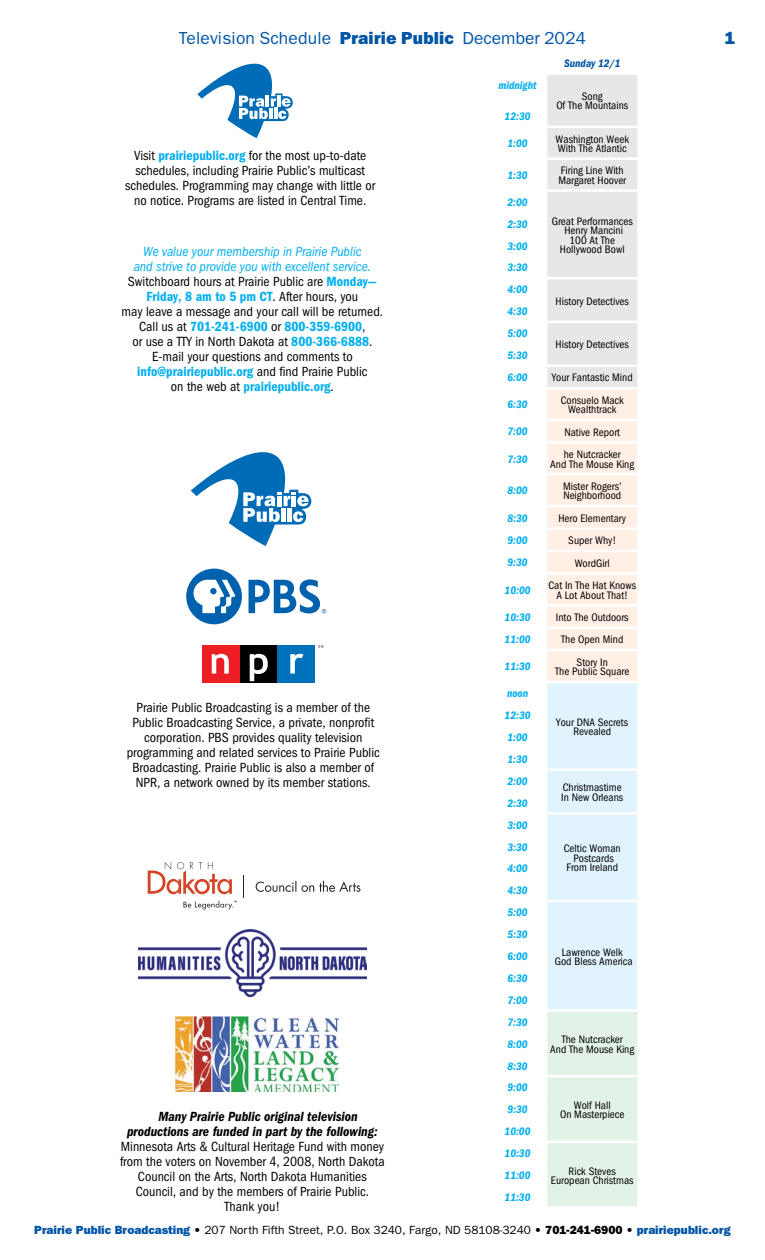
<style>
.page{position:relative;width:765px;height:1260px;background:#fff}
.page>*{position:absolute;margin:0;border:0;box-sizing:border-box;transform-origin:0 0}
.t1{font:17.5px "Franklin Gothic";letter-spacing:.01em;color:#0054a6}
.t2{font:800 17.5px "Franklin Gothic";color:#0054a6}
.t3{font:13.75px/15px "Franklin Gothic Cnd";color:#000;text-align:center}
.t4{font:italic 700 13.75px/15px "Franklin Gothic Cnd";color:#000}
.t5{font:11.88px "Franklin Gothic";color:#000}
.t6{font:11.25px/9.4px "Franklin Gothic Cnd";color:#000;text-align:center}
.t7{font:italic 700 11.25px/21.9px "Franklin Gothic Cnd";color:#00aeef}
.t8{font:italic 700 11.25px "Franklin Gothic Cnd";color:#0054a6}
.s1{font-weight:800}
.s2{font-weight:700;color:#00aeef}
.s3{font-style:italic;color:#00aeef}
.s4{font-weight:800;color:#0054a6}
</style>
<div class="page">
<img style="left:175px;top:1017px;width:163px;height:74px">
<svg style="left:243px;top:875px;width:1px;height:23px"></svg>
<svg style="left:256px;top:881px;width:104px;height:11px"></svg>
<svg style="left:148px;top:862px;width:84px;height:32px"></svg>
<svg style="left:183px;top:901px;width:54px;height:9px"></svg>
<svg style="left:191px;top:452px;width:120px;height:94px"></svg>
<div style="left:186px;top:569px;width:56px;height:55px;background:#0061af;border-radius:50%"></div>
<svg style="left:193px;top:580px;width:42px;height:33px"></svg>
<svg style="left:249px;top:579px;width:77px;height:34px"></svg>
<svg style="left:318px;top:645px;width:5px;height:3px"></svg>
<div style="left:202px;top:645px;width:38px;height:38px;background:#ed1d24"></div>
<div style="left:240px;top:645px;width:38px;height:38px;background:#000"></div>
<div style="left:278px;top:645px;width:37px;height:38px;background:#0072bc"></div>
<svg style="left:212px;top:654px;width:17px;height:20px"></svg>
<svg style="left:250px;top:654px;width:18px;height:27px"></svg>
<svg style="left:290px;top:654px;width:13px;height:20px"></svg>
<img style="left:138px;top:929px;width:229px;height:67px">
<svg style="left:197px;top:63px;width:96px;height:75px"></svg>
<svg style="left:547px;top:75px;width:91px;height:1131px;background:#ebefee"></svg>
<hr style="left:637px;top:1186px;width:3px;height:20px;background:#fff">
<p class="t1" style="left:179px;top:28px;width:409px">Television Schedule <span class="s1">Prairie Public</span> December 2024</p>
<p class="t3" style="left:125px;top:148px;width:252px">Visit <span class="s2">prairiepublic.org</span> for the most up-to-date schedules, including Prairie Public’s multicast schedules. Programming may change with little or no notice. Programs are listed in Central Time.</p>
<p class="t3" style="left:122px;top:244px;width:263px"><span class="s3">We value your membership in Prairie Public<br>and strive to provide you with excellent service.<br></span>Switchboard hours at Prairie Public are <span class="s2">Monday— Friday, 8 am to 5 pm CT</span>. After hours, you<br>may leave a message and your call will be returned.<br>Call us at <span class="s2">701-241-6900</span> or <span class="s2">800-359-6900</span>,<br>or use a TTY in North Dakota at <span class="s2">800-366-6888</span>.<br>E-mail your questions and comments to <span class="s2">info@prairiepublic.org</span> and find Prairie Public<br>on the web at <span class="s2">prairiepublic.org</span>.</p>
<p class="t3" style="left:127px;top:700px;width:255px">Prairie Public Broadcasting is a member of the Public Broadcasting Service, a private, nonprofit corporation. PBS provides quality television programming and related services to Prairie Public Broadcasting. Prairie Public is also a member of NPR, a network owned by its member stations.</p>
<p class="t4" style="left:127px;top:1109px;width:252px;text-indent:31px">Many Prairie Public original television productions are funded in part by the following:</p>
<p class="t3" style="left:120px;top:1139px;width:266px">Minnesota Arts &amp; Cultural Heritage Fund with money from the voters on November 4, 2008, North Dakota Council on the Arts, North Dakota Humanities Council, and by the members of Prairie Public.<br>Thank you!</p>
<p class="t7" style="left:499px;top:74px;width:39px">midnight</p>
<p class="t8" style="left:564px;top:57px;width:58px">Sunday 12/1</p>
<p class="t6" style="left:556px;top:92px;width:73px">Song<br>Of The Mountains</p>
<p class="t7" style="left:505px;top:106px;width:27px">12:30</p>
<p class="t7" style="left:508px;top:132px;width:22px">1:00</p>
<p class="t6" style="left:556px;top:134px;width:75px;text-align:left">Washington Week<br>With The Atlantic</p>
<p class="t7" style="left:508px;top:164px;width:22px">1:30</p>
<p class="t6" style="left:558px;top:166px;width:69px;text-align:left">Firing Line With<br>Margaret Hoover</p>
<p class="t7" style="left:508px;top:191px;width:22px">2:00</p>
<p class="t6" style="left:552px;top:216px;width:83px">Great Performances<br>Henry Mancini<br>100 At The<br>Hollywood Bowl</p>
<p class="t7" style="left:508px;top:213px;width:22px;text-align:justify">2:30<br>3:00<br>3:30<br>4:00</p>
<p class="t7" style="left:508px;top:301px;width:22px">4:30<br>5:00</p>
<p class="t7" style="left:508px;top:344px;width:22px">5:30<br>6:00</p>
<p class="t6" style="left:556px;top:296px;width:75px">History Detectives</p>
<p class="t6" style="left:556px;top:340px;width:75px">History Detectives</p>
<p class="t6" style="left:552px;top:373px;width:82px">Your Fantastic Mind</p>
<p class="t7" style="left:508px;top:394px;width:22px">6:30</p>
<p class="t6" style="left:561px;top:395px;width:64px">Consuelo Mack<br>Wealthtrack</p>
<p class="t7" style="left:508px;top:421px;width:22px">7:00</p>
<p class="t6" style="left:564px;top:427px;width:57px">Native Report</p>
<p class="t7" style="left:508px;top:448px;width:22px">7:30</p>
<p class="t6" style="left:550px;top:450px;width:85px">he Nutcracker<br>And The Mouse King</p>
<p class="t7" style="left:508px;top:480px;width:22px">8:00</p>
<p class="t6" style="left:563px;top:481px;width:60px;text-align:left">Mister Rogers’<br>Neighborhood</p>
<p class="t7" style="left:508px;top:507px;width:22px">8:30</p>
<p class="t6" style="left:559px;top:513px;width:69px">Hero Elementary</p>
<p class="t7" style="left:508px;top:529px;width:22px">9:00</p>
<p class="t6" style="left:568px;top:536px;width:50px">Super Why!</p>
<p class="t7" style="left:508px;top:552px;width:22px">9:30</p>
<p class="t6" style="left:575px;top:558px;width:37px">WordGirl</p>
<p class="t7" style="left:505px;top:579px;width:27px">10:00</p>
<p class="t6" style="left:548px;top:581px;width:89px">Cat In The Hat Knows<br>A Lot About That!</p>
<p class="t7" style="left:505px;top:606px;width:27px">10:30</p>
<p class="t6" style="left:556px;top:612px;width:74px">Into The Outdoors</p>
<p class="t7" style="left:505px;top:629px;width:27px">11:00</p>
<p class="t6" style="left:561px;top:635px;width:64px">The Open Mind</p>
<p class="t7" style="left:505px;top:656px;width:27px">11:30</p>
<p class="t6" style="left:555px;top:657px;width:76px">Story In<br>The Public Square</p>
<p class="t7" style="left:507px;top:683px;width:23px">noon</p>
<p class="t6" style="left:556px;top:717px;width:73px">Your DNA Secrets<br>Revealed</p>
<p class="t7" style="left:505px;top:705px;width:27px">12:30<br>1:00<br>1:30<br>2:00</p>
<p class="t6" style="left:561px;top:783px;width:64px;text-align:left">Christmastime<br>In New Orleans</p>
<p class="t7" style="left:508px;top:792px;width:22px">2:30<br>3:00</p>
<p class="t7" style="left:508px;top:836px;width:22px;text-align:justify">3:30<br>4:00<br>4:30<br>5:00</p>
<p class="t7" style="left:508px;top:924px;width:22px;text-align:justify">5:30<br>6:00<br>6:30<br>7:00<br>7:30</p>
<p class="t7" style="left:508px;top:1033px;width:22px;text-align:justify">8:00<br>8:30<br>9:00</p>
<p class="t7" style="left:505px;top:1099px;width:27px">9:30<br>10:00<br>10:30</p>
<p class="t7" style="left:505px;top:1164px;width:27px">11:00<br>11:30</p>
<p class="t6" style="left:564px;top:844px;width:58px">Celtic Woman<br>Postcards<br>From Ireland</p>
<p class="t6" style="left:555px;top:947px;width:79px">Lawrence Welk<br>God Bless America</p>
<p class="t6" style="left:550px;top:1035px;width:85px">The Nutcracker<br>And The Mouse King</p>
<p class="t6" style="left:560px;top:1100px;width:66px">Wolf Hall<br>On Masterpiece</p>
<p class="t6" style="left:551px;top:1166px;width:84px">Rick Steves<br>European Christmas</p>
<p class="t2" style="left:725px;top:28px;width:12px">1</p>
<p class="t5" style="left:34px;top:1223px;width:698px"><span class="s4">Prairie Public Broadcasting</span> • 207 North Fifth Street, P.O. Box 3240, Fargo, ND 58108-3240 • <span class="s1">701-241-6900 •</span> <span class="s4">prairiepublic.org</span></p>
</div>
